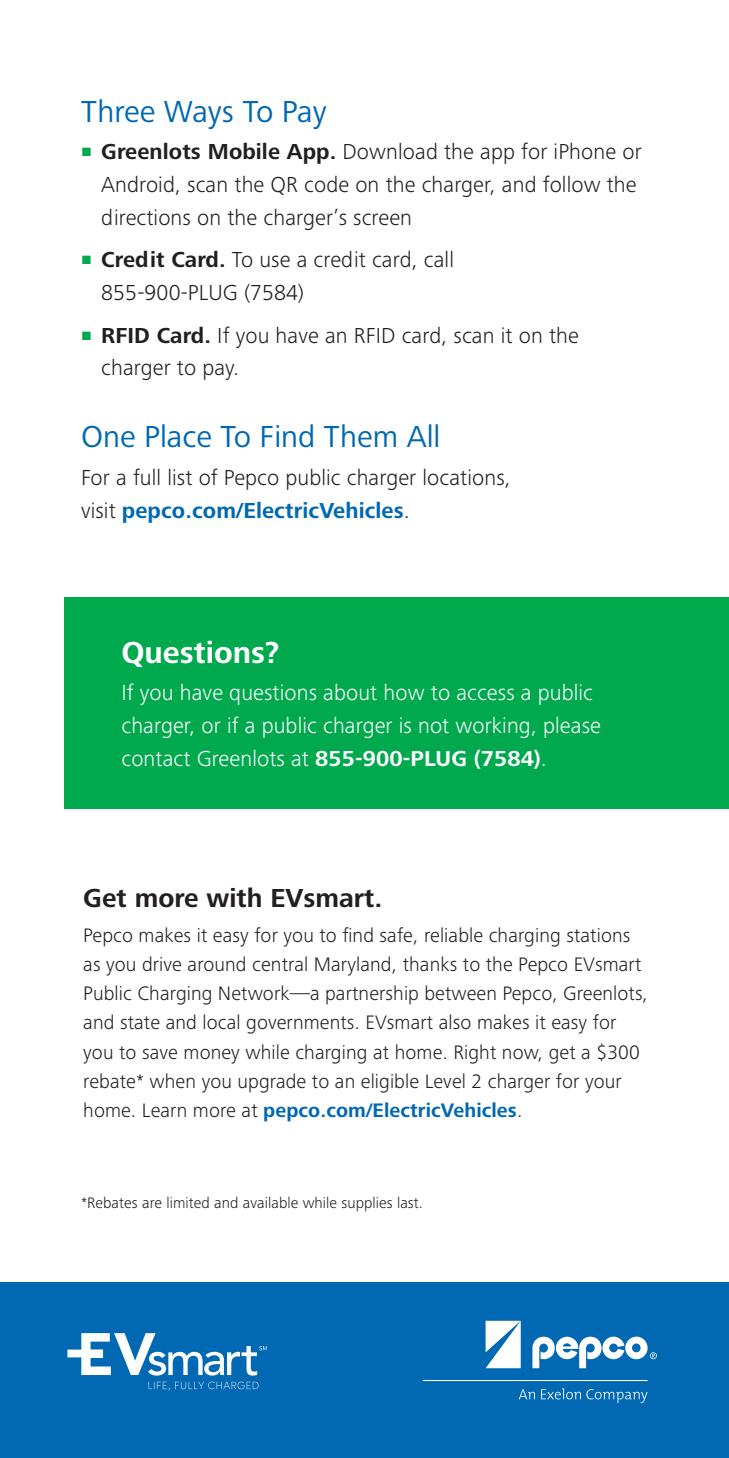
<style>
.page{position:relative;width:729px;height:1458px;background:#fff}
.page>*{position:absolute;margin:0;border:0;box-sizing:border-box;transform-origin:0 0}
.t1{font:31.5px "Frutiger Next Pro";color:#0168b3}
.t2{font:700 31.5px "Frutiger Next Pro";color:#fff}
.t3{font:700 27px "Frutiger Next Pro";color:#231f20}
.t4{font:300 22.5px/32.6px "Frutiger Next Pro";letter-spacing:.005em;color:#231f20}
.t5{font:300 22.5px/32.6px "Frutiger Next Pro";letter-spacing:.005em;color:#fff}
.t6{font:300 20.25px/29.2px "Frutiger Next Pro";letter-spacing:.005em;color:#231f20}
.t7{font:300 15.75px "Frutiger Next Pro";letter-spacing:.005em;color:#231f20}
.s1{font-family:"Arial";font-weight:900;font-size:18px;color:#00a94e}
.s2{font-weight:700}
.s3{font-weight:700;color:#0168b3}
</style>
<div class="page">
<div style="left:0;top:1283px;width:729px;height:175px;background:#0168b3"></div>
<div style="left:65px;top:597px;width:664px;height:212px;background:#00a94e"></div>
<svg style="left:149px;top:1382px;width:109px;height:9px"></svg>
<svg style="left:67px;top:1333px;width:200px;height:43px"></svg>
<svg style="left:423px;top:1321px;width:234px;height:82px"></svg>
<h1 class="t1" style="left:81px;top:93px;width:247px">Three Ways To Pay</h1>
<p class="t4" style="left:101px;top:135px;width:542px;text-indent:-20px"><span class="s1">■</span> <span class="s2">Greenlots Mobile App.</span> Download the app for iPhone or<br>Android, scan the QR code on the charger, and follow the directions on the charger’s screen</p>
<p class="t4" style="left:101px;top:243px;width:354px;text-indent:-20px"><span class="s1">■</span> <span class="s2">Credit Card.</span> To use a credit card, call<br>855-900-PLUG (7584)</p>
<p class="t4" style="left:101px;top:319px;width:479px;text-indent:-20px"><span class="s1">■</span> <span class="s2">RFID Card.</span> If you have an RFID card, scan it on the charger to pay.</p>
<h1 class="t1" style="left:81px;top:419px;width:361px">One Place To Find Them All</h1>
<p class="t4" style="left:81px;top:461px;width:431px">For a full list of Pepco public charger locations, visit <span class="s3">pepco.com/ElectricVehicles</span>.</p>
<h1 class="t2" style="left:122px;top:634px;width:159px">Questions?</h1>
<p class="t5" style="left:122px;top:677px;width:481px">If you have questions about how to access a public charger, or if a public charger is not working, please contact Greenlots at <span class="s2">855-900-PLUG (7584)</span>.</p>
<h2 class="t3" style="left:83px;top:883px;width:301px">Get more with EVsmart.</h2>
<p class="t6" style="left:83px;top:920px;width:566px">Pepco makes it easy for you to find safe, reliable charging stations as you drive around central Maryland, thanks to the Pepco EVsmart Public Charging Network—a partnership between Pepco, Greenlots, and state and local governments. EVsmart also makes it easy for you to save money while charging at home. Right now, get a $300 rebate* when you upgrade to an eligible Level 2 charger for your home. Learn more at <span class="s3">pepco.com/ElectricVehicles</span>.</p>
<p class="t7" style="left:81px;top:1193px;width:344px">*Rebates are limited and available while supplies last.</p>
</div>
